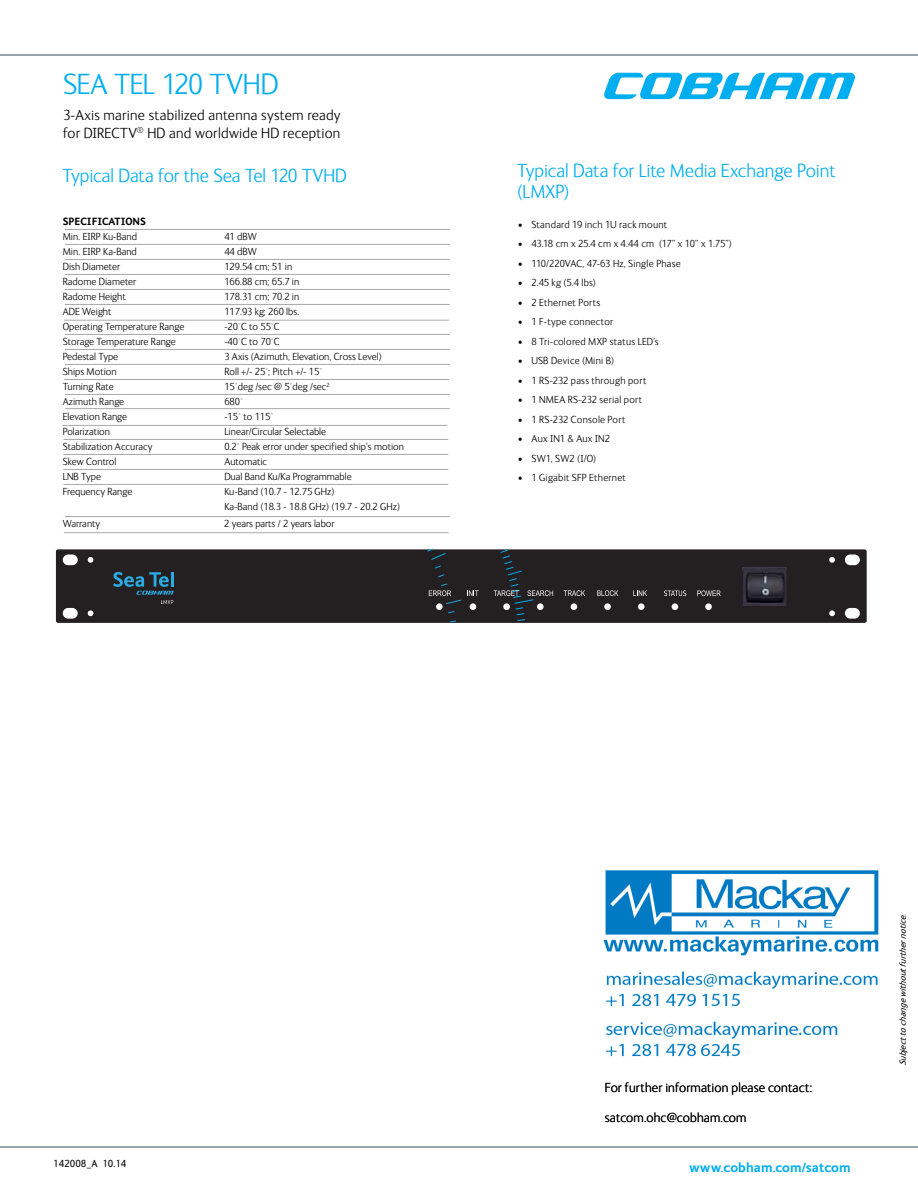
<style>
.page{position:relative;width:918px;height:1188px;background:#fff}
.page>*{position:absolute;margin:0;border:0;box-sizing:border-box;transform-origin:0 0}
.t1{font:300 30px "FS Ingrid";letter-spacing:-.01em;color:#00aeef}
.t2{font:300 19.5px/20.9px "FS Ingrid";letter-spacing:-.005em;color:#00aeef}
.t3{font:300 15px/18px "FS Ingrid";letter-spacing:.015em;color:#000}
.t4{font:300 13.5px/29.5px "FS Ingrid";letter-spacing:.01em;color:#000}
.t5{font:700 13.5px "FS Ingrid";letter-spacing:.005em;color:#00aeef}
.t6{font:300 10.5px/15px "FS Ingrid";color:#000}
.t7{font:300 10.5px "FS Ingrid";letter-spacing:.025em;color:#000}
.t8{font:300 10.5px "FS Ingrid";letter-spacing:.02em;color:#000}
.t9{font:700 10.5px "FS Ingrid";color:#000}
.t10{font:10.5px "FS Ingrid";color:#000}
.t11{font:italic 9px "FS Ingrid";color:#000}
</style>
<div class="page">
<hr style="left:0;top:1146px;width:918px;height:1px;background:#95a3ab">
<svg style="left:604px;top:73px;width:251px;height:26px"></svg>
<hr style="left:0;top:54px;width:918px;height:2px;background:#95a3ab">
<hr style="left:65px;top:229px;width:385px;height:1px;background:#a7a9ac">
<hr style="left:65px;top:244px;width:385px;height:1px;background:#a7a9ac">
<hr style="left:65px;top:259px;width:385px;height:1px;background:#a7a9ac">
<hr style="left:65px;top:274px;width:385px;height:1px;background:#a7a9ac">
<hr style="left:65px;top:289px;width:385px;height:1px;background:#a7a9ac">
<hr style="left:65px;top:304px;width:385px;height:1px;background:#a7a9ac">
<hr style="left:65px;top:334px;width:385px;height:1px;background:#a7a9ac">
<hr style="left:65px;top:349px;width:385px;height:1px;background:#a7a9ac">
<hr style="left:65px;top:364px;width:385px;height:1px;background:#a7a9ac">
<hr style="left:65px;top:394px;width:385px;height:1px;background:#a7a9ac">
<hr style="left:64px;top:320px;width:385px;height:1px;background:#a7a9ac">
<hr style="left:64px;top:379px;width:385px;height:1px;background:#a7a9ac">
<hr style="left:65px;top:408px;width:385px;height:1px;background:#a7a9ac">
<hr style="left:62px;top:425px;width:385px;height:1px;background:#a7a9ac">
<hr style="left:63px;top:439px;width:385px;height:1px;background:#a7a9ac">
<hr style="left:63px;top:454px;width:385px;height:1px;background:#a7a9ac">
<hr style="left:63px;top:469px;width:385px;height:1px;background:#a7a9ac">
<hr style="left:63px;top:484px;width:385px;height:1px;background:#a7a9ac">
<hr style="left:65px;top:516px;width:385px;height:1px;background:#a7a9ac">
<hr style="left:64px;top:532px;width:385px;height:1px;background:#a7a9ac">
<div style="left:56px;top:549px;width:811px;height:74px;background:#241f21;border-radius:2px"></div>
<div style="left:705px;top:603px;width:7px;height:7px;background:#fff;border-radius:50%"></div>
<div style="left:672px;top:603px;width:6px;height:7px;background:#fff;border-radius:50%"></div>
<div style="left:638px;top:603px;width:7px;height:7px;background:#fff;border-radius:50%"></div>
<div style="left:604px;top:603px;width:7px;height:7px;background:#fff;border-radius:50%"></div>
<div style="left:571px;top:603px;width:6px;height:7px;background:#fff;border-radius:50%"></div>
<svg style="left:113px;top:572px;width:61px;height:32px"></svg>
<svg style="left:664px;top:590px;width:22px;height:6px"></svg>
<div style="left:63px;top:608px;width:15px;height:11px;background:#fff;border-radius:5px"></div>
<div style="left:63px;top:555px;width:15px;height:10px;background:#fff;border-radius:5px"></div>
<div style="left:845px;top:608px;width:15px;height:11px;background:#fcfcfc;border-radius:5px"></div>
<div style="left:845px;top:555px;width:15px;height:10px;background:#fff;border-radius:5px"></div>
<svg style="left:88px;top:557px;width:5px;height:6px"></svg>
<svg style="left:88px;top:610px;width:5px;height:6px"></svg>
<svg style="left:829px;top:557px;width:6px;height:6px"></svg>
<svg style="left:829px;top:610px;width:6px;height:6px"></svg>
<svg style="left:564px;top:590px;width:21px;height:6px"></svg>
<svg style="left:597px;top:590px;width:21px;height:6px"></svg>
<svg style="left:633px;top:590px;width:14px;height:6px"></svg>
<svg style="left:697px;top:590px;width:24px;height:6px"></svg>
<svg style="left:427px;top:548px;width:126px;height:75px"></svg>
<img style="left:742px;top:567px;width:44px;height:39px">
<img style="left:603px;top:870px;width:276px;height:187px">
<h1 class="t1" style="left:63px;top:69px;width:217px">SEA TEL 120 TVHD</h1>
<h3 class="t3" style="left:63px;top:107px;width:279px">3-Axis marine stabilized antenna system ready for DIRECTV<sup>®</sup> HD and worldwide HD reception</h3>
<h2 class="t2" style="left:63px;top:166px;width:286px">Typical Data for the Sea Tel 120 TVHD</h2>
<h2 class="t2" style="left:517px;top:160px;width:320px">Typical Data for Lite Media Exchange Point (LMXP)</h2>
<p class="t9" style="left:63px;top:216px;width:85px">SPECIFICATIONS</p>
<p class="t6" style="left:63px;top:229px;width:76px">Min. EIRP Ku-Band</p>
<p class="t6" style="left:224px;top:229px;width:34px">41 dBW</p>
<p class="t6" style="left:63px;top:244px;width:76px">Min. EIRP Ka-Band</p>
<p class="t6" style="left:224px;top:244px;width:34px">44 dBW</p>
<p class="t6" style="left:63px;top:259px;width:59px">Dish Diameter</p>
<p class="t6" style="left:224px;top:259px;width:69px">129.54 cm; 51 in</p>
<p class="t6" style="left:63px;top:274px;width:75px">Radome Diameter</p>
<p class="t6" style="left:224px;top:274px;width:77px">166.88 cm; 65.7 in</p>
<p class="t6" style="left:63px;top:289px;width:64px">Radome Height</p>
<p class="t6" style="left:224px;top:289px;width:77px">178.31 cm; 70.2 in</p>
<p class="t6" style="left:63px;top:304px;width:50px">ADE Weight</p>
<p class="t6" style="left:224px;top:304px;width:76px">117.93 kg; 260 lbs.</p>
<p class="t6" style="left:63px;top:319px;width:123px">Operating Temperature Range</p>
<p class="t6" style="left:224px;top:319px;width:57px">-20˚C to 55˚C</p>
<p class="t6" style="left:63px;top:334px;width:115px">Storage Temperature Range</p>
<p class="t6" style="left:224px;top:334px;width:57px">-40˚C to 70˚C</p>
<p class="t6" style="left:63px;top:349px;width:57px">Pedestal Type</p>
<p class="t6" style="left:224px;top:349px;width:159px">3 Axis (Azimuth, Elevation, Cross Level)</p>
<p class="t6" style="left:63px;top:364px;width:55px">Ships Motion</p>
<p class="t6" style="left:224px;top:364px;width:99px">Roll +/- 25˚; Pitch +/- 15˚</p>
<p class="t6" style="left:63px;top:379px;width:52px">Turning Rate</p>
<p class="t6" style="left:224px;top:379px;width:107px">15˚deg /sec @ 5˚deg /sec<sup>2</sup></p>
<p class="t6" style="left:63px;top:394px;width:63px">Azimuth Range</p>
<p class="t6" style="left:224px;top:394px;width:20px">680˚</p>
<p class="t6" style="left:63px;top:409px;width:66px">Elevation Range</p>
<p class="t6" style="left:224px;top:409px;width:50px">-15˚ to 115˚</p>
<p class="t6" style="left:63px;top:424px;width:49px">Polarization</p>
<p class="t6" style="left:224px;top:424px;width:103px">Linear/Circular Selectable</p>
<p class="t6" style="left:63px;top:439px;width:91px">Stabilization Accuracy</p>
<p class="t6" style="left:224px;top:439px;width:181px">0.2˚ Peak error under specified ship’s motion</p>
<p class="t6" style="left:63px;top:454px;width:55px">Skew Control</p>
<p class="t6" style="left:224px;top:454px;width:44px">Automatic</p>
<p class="t6" style="left:63px;top:469px;width:40px">LNB Type</p>
<p class="t6" style="left:224px;top:469px;width:129px">Dual Band Ku/Ka Programmable</p>
<p class="t6" style="left:63px;top:484px;width:71px">Frequency Range</p>
<p class="t6" style="left:224px;top:484px;width:177px">Ku-Band (10.7 - 12.75 GHz)<br>Ka-Band (18.3 - 18.8 GHz) (19.7 - 20.2 GHz)</p>
<p class="t6" style="left:63px;top:516px;width:39px">Warranty</p>
<p class="t6" style="left:224px;top:516px;width:112px">2 years parts / 2 years labor</p>
<p class="t7" style="left:518px;top:219px;width:151px">• Standard 19 inch 1U rack mount</p>
<p class="t6" style="left:518px;top:236px;width:215px">• 43.18 cm x 25.4 cm x 4.44 cm (17” x 10” x 1.75”)</p>
<p class="t6" style="left:518px;top:256px;width:164px">• 110/220VAC, 47-63 Hz, Single Phase</p>
<p class="t6" style="left:518px;top:275px;width:79px">• 2.45 kg (5.4 lbs)</p>
<p class="t7" style="left:518px;top:297px;width:84px">• 2 Ethernet Ports</p>
<p class="t7" style="left:518px;top:316px;width:97px">• 1 F-type connector</p>
<p class="t8" style="left:518px;top:336px;width:142px">• 8 Tri-colored MXP status LED’s</p>
<p class="t6" style="left:518px;top:353px;width:98px">• USB Device (Mini B)</p>
<p class="t7" style="left:518px;top:375px;width:130px">• 1 RS-232 pass through port</p>
<p class="t7" style="left:518px;top:394px;width:126px">• 1 NMEA RS-232 serial port</p>
<p class="t7" style="left:518px;top:414px;width:109px">• 1 RS-232 Console Port</p>
<p class="t6" style="left:518px;top:431px;width:94px">• Aux IN1 &amp; Aux IN2</p>
<p class="t6" style="left:518px;top:451px;width:80px">• SW1, SW2 (I/O)</p>
<p class="t7" style="left:518px;top:472px;width:109px">• 1 Gigabit SFP Ethernet</p>
<p class="t10" style="left:53px;top:1158px;width:75px">142008_A 10.14</p>
<p class="t4" style="left:605px;top:1073px;width:209px">For further information please contact: satcom.ohc@cobham.com</p>
<p class="t5" style="left:690px;top:1159px;width:163px">www.cobham.com/satcom</p>
<p class="t11" style="left:898px;top:1065px;width:154px;rotate:-90deg">Subjectto change withoutfurthernotice.</p>
</div>
